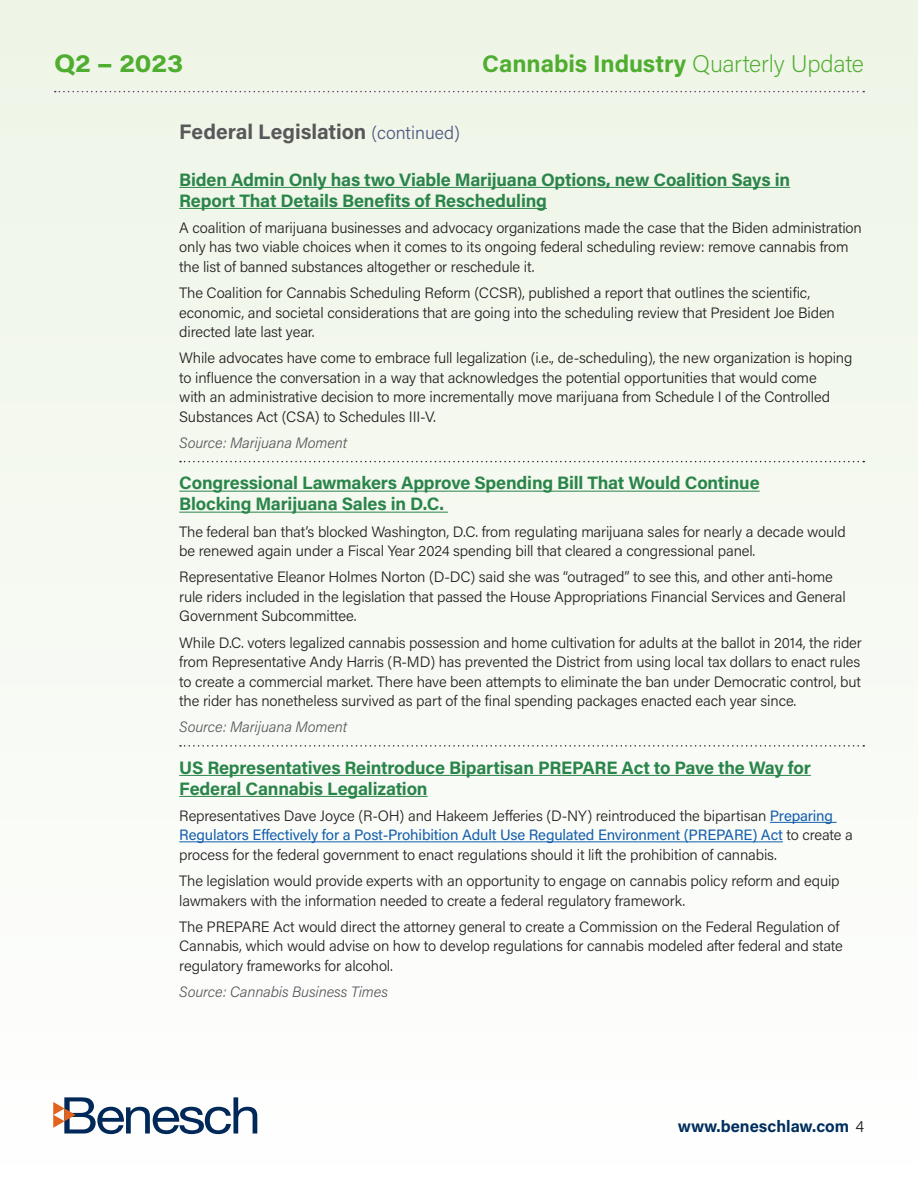
<style>
.page{position:relative;width:918px;height:1188px;background:#fff}
.page>*{position:absolute;margin:0;border:0;box-sizing:border-box;transform-origin:0 0}
.t1{font:700 24.75px "Acumin Pro Wide";color:#4fad2f}
.t2{font:700 24px "Acumin Pro";letter-spacing:-.005em;color:#4fad2f}
.SectionHead_Smaller{font:700 21px "Acumin Pro";color:#57585a}
.BoldSubhead_RuleAbov{font:700 18px/21px "Acumin Pro";letter-spacing:-.01em;color:#2a854a}
.BoldSubhead_Hyperlin{font:700 18px/21px "Acumin Pro";letter-spacing:-.01em;color:#2a854a}
.t3{font:700 16.5px "Acumin Pro";color:#002e5c}
.Text{font:300 15px/19.5px "Acumin Pro";letter-spacing:-.01em;color:#231f20}
.Source_Italic{font:italic 300 15px "Acumin Pro";letter-spacing:-.01em;color:#57585a}
.s1{font-weight:200}
.s2{font-weight:300;font-size:18px;color:#4e5880}
.s3{font-weight:400;color:#145ead}
.s4{font-weight:300;color:#231f20}
</style>
<div class="page">
<div style="left:0;top:0;width:918px;height:1165px;background:#f6f9f2"></div>
<svg style="left:53px;top:1097px;width:204px;height:37px"></svg>
<svg style="left:55px;top:91px;width:809px;height:1px"></svg>
<hr style="left:179px;top:187px;width:611px;height:1px;background:#2a854a">
<hr style="left:179px;top:208px;width:368px;height:1px;background:#2a854a">
<svg style="left:180px;top:461px;width:684px;height:1px"></svg>
<hr style="left:179px;top:491px;width:581px;height:1px;background:#2a854a">
<hr style="left:179px;top:512px;width:269px;height:1px;background:#2a854a">
<svg style="left:180px;top:745px;width:684px;height:2px"></svg>
<hr style="left:179px;top:775px;width:632px;height:1px;background:#2a854a">
<hr style="left:179px;top:796px;width:249px;height:1px;background:#2a854a">
<hr style="left:770px;top:822px;width:67px;height:1px;background:#145ead">
<hr style="left:179px;top:841px;width:604px;height:1px;background:#145ead">
<h1 class="t1" style="left:54px;top:45px;width:131px">Q2 – 2023</h1>
<h2 class="t2" style="left:482px;top:47px;width:383px">Cannabis Industry <span class="s1">Quarterly Update</span></h2>
<p class="SectionHead_Smaller" style="left:179px;top:117px;width:282px">Federal Legislation <span class="s2">(continued)</span></p>
<p class="BoldSubhead_Hyperlin" style="left:179px;top:168px;width:612px">Biden Admin Only has two Viable Marijuana Options, new Coalition Says in<br>Report That Details Benefits of Rescheduling</p>
<p class="Text" style="left:179px;top:217px;width:684px">A coalition of marijuana businesses and advocacy organizations made the case that the Biden administration only has two viable choices when it comes to its ongoing federal scheduling review: remove cannabis from the list of banned substances altogether or reschedule it.</p>
<p class="Text" style="left:179px;top:283px;width:657px">The Coalition for Cannabis Scheduling Reform (CCSR), published a report that outlines the scientific, economic, and societal considerations that are going into the scheduling review that President Joe Biden directed late last year.</p>
<p class="Text" style="left:179px;top:348px;width:675px">While advocates have come to embrace full legalization (i.e., de-scheduling), the new organization is hoping to influence the conversation in a way that acknowledges the potential opportunities that would come<br>with an administrative decision to more incrementally move marijuana from Schedule I of the Controlled Substances Act (CSA) to Schedules III-V.</p>
<p class="Source_Italic" style="left:179px;top:432px;width:169px">Source: Marijuana Moment</p>
<p class="BoldSubhead_RuleAbov" style="left:179px;top:472px;width:582px">Congressional Lawmakers Approve Spending Bill That Would Continue<br>Blocking Marijuana Sales in D.C.</p>
<p class="Text" style="left:179px;top:521px;width:668px">The federal ban that’s blocked Washington, D.C. from regulating marijuana sales for nearly a decade would be renewed again under a Fiscal Year 2024 spending bill that cleared a congressional panel.</p>
<p class="Text" style="left:179px;top:567px;width:668px">Representative Eleanor Holmes Norton (D-DC) said she was “outraged” to see this, and other anti-home rule riders included in the legislation that passed the House Appropriations Financial Services and General<br>Government Subcommittee.</p>
<p class="Text" style="left:179px;top:632px;width:684px;text-align:justify">While D.C. voters legalized cannabis possession and home cultivation for adults at the ballot in 2014, the rider from Representative Andy Harris (R-MD) has prevented the District from using local tax dollars to enact rules to create a commercial market. There have been attempts to eliminate the ban under Democratic control, but the rider has nonetheless survived as part of the final spending packages enacted each year since.</p>
<p class="Source_Italic" style="left:179px;top:717px;width:169px">Source: Marijuana Moment</p>
<p class="BoldSubhead_RuleAbov" style="left:179px;top:756px;width:633px">US Representatives Reintroduce Bipartisan PREPARE Act to Pave the Way for<br>Federal Cannabis Legalization</p>
<p class="Text" style="left:179px;top:805px;width:675px">Representatives Dave Joyce (R-OH) and Hakeem Jefferies (D-NY) reintroduced the bipartisan <span class="s3">Preparing<br>Regulators Effectively for a Post-Prohibition Adult Use Regulated Environment (PREPARE) Act</span> to create a process for the federal government to enact regulations should it lift the prohibition of cannabis.</p>
<p class="Text" style="left:179px;top:871px;width:662px">The legislation would provide experts with an opportunity to engage on cannabis policy reform and equip lawmakers with the information needed to create a federal regulatory framework.</p>
<p class="Text" style="left:179px;top:916px;width:665px">The PREPARE Act would direct the attorney general to create a Commission on the Federal Regulation of<br>Cannabis, which would advise on how to develop regulations for cannabis modeled after federal and state regulatory frameworks for alcohol.</p>
<p class="Source_Italic" style="left:179px;top:981px;width:210px">Source: Cannabis Business Times</p>
<p class="t3" style="left:678px;top:1115px;width:188px">www.beneschlaw.com <span class="s4">4</span></p>
</div>
